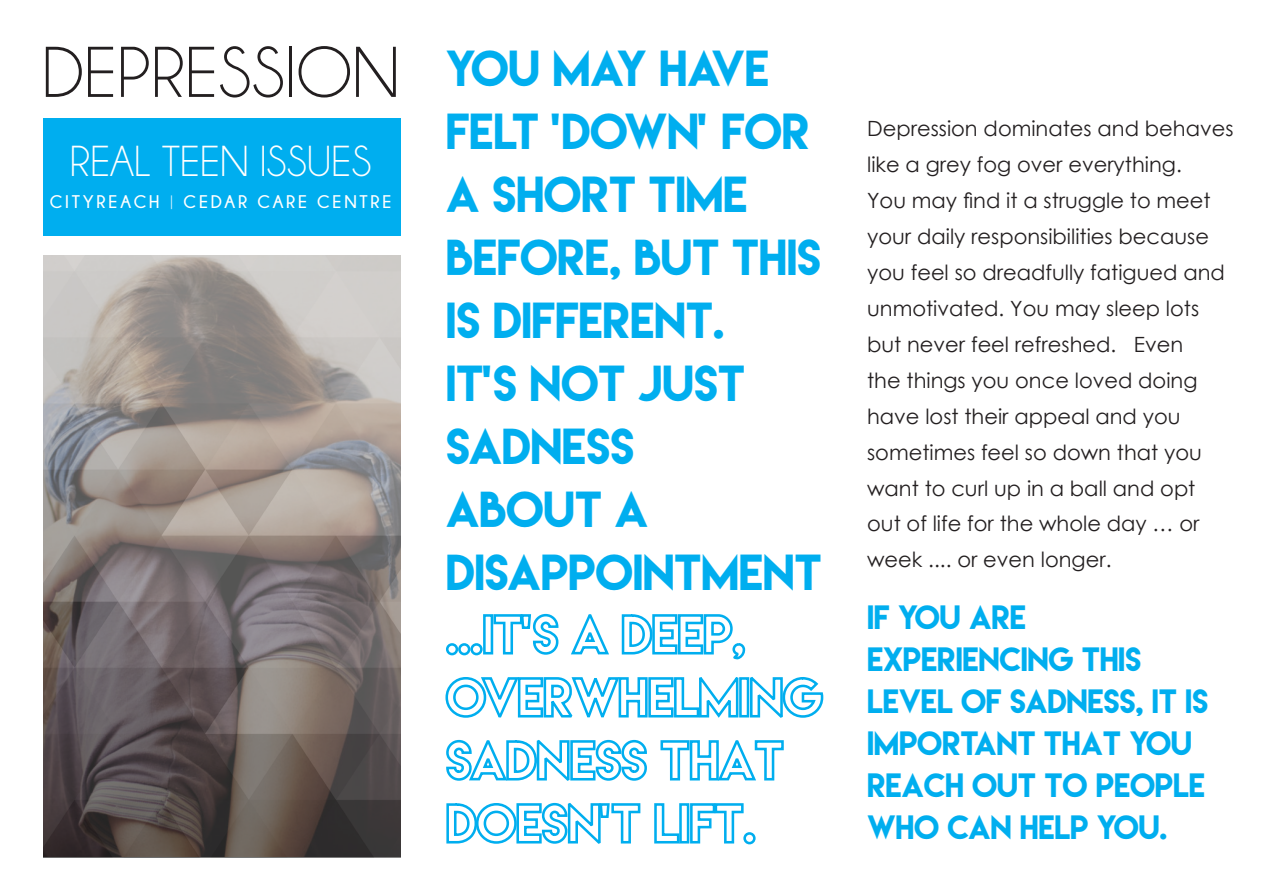
<style>
.page{position:relative;width:1263px;height:893px;background:#fff}
.page>*{position:absolute;margin:0;border:0;box-sizing:border-box;transform-origin:0 0}
.t1{font:72.6px "Champagne&Limousines";color:#231f20}
.t2{font:45px/63px "Lemon Milk";letter-spacing:-.01em;color:#00aeef}
.t3{font:43.8px "Champagne&Limousines";color:#fff}
.t4{font:30px/42px "Lemon Milk";letter-spacing:-.01em;color:#00aeef}
.t5{font:21px/36px "Century Gothic";color:#231f20}
.t6{font:700 18.3px "Champagne&Limousines";letter-spacing:.15em;color:#fff}
.s1{font-weight:400}
</style>
<div class="page">
<div style="left:446px;top:643px;width:12px;height:12px;border:3px solid #00aeef;border-radius:50%"></div>
<div style="left:458px;top:643px;width:12px;height:12px;border:3px solid #00aeef;border-radius:50%"></div>
<div style="left:470px;top:643px;width:13px;height:12px;border:3px solid #00aeef;border-radius:50%"></div>
<div style="left:483px;top:614px;width:10px;height:40px;border:3px solid #00aeef"></div>
<svg style="left:492px;top:613px;width:67px;height:42px"></svg>
<svg style="left:571px;top:614px;width:38px;height:41px"></svg>
<svg style="left:621px;top:614px;width:125px;height:45px"></svg>
<svg style="left:445px;top:677px;width:295px;height:41px"></svg>
<div style="left:739px;top:677px;width:10px;height:40px;border:3px solid #00aeef"></div>
<svg style="left:748px;top:677px;width:76px;height:41px"></svg>
<svg style="left:446px;top:739px;width:201px;height:42px"></svg>
<svg style="left:660px;top:740px;width:124px;height:41px"></svg>
<svg style="left:446px;top:802px;width:195px;height:42px"></svg>
<svg style="left:654px;top:803px;width:27px;height:41px"></svg>
<div style="left:679px;top:803px;width:10px;height:40px;border:3px solid #00aeef"></div>
<svg style="left:689px;top:803px;width:56px;height:41px"></svg>
<div style="left:743px;top:832px;width:13px;height:12px;border:3px solid #00aeef;border-radius:50%"></div>
<div style="left:30px;top:118px;width:381px;height:117px;background:#00aeef"></div>
<div style="left:3px;top:28px;width:40px;height:844px;background:#fff"></div>
<img style="left:43px;top:256px;width:358px;height:601px">
<div style="left:401px;top:21px;width:19px;height:845px;background:#fff"></div>
<h1 class="t1" style="left:42px;top:36px;width:359px">DEPRESSION</h1>
<h3 class="t3" style="left:70px;top:139px;width:303px">REAL TEEN ISSUES</h3>
<p class="t6" style="left:50px;top:192px;width:343px">CITYREACH <span class="s1">|</span> CEDAR CARE CENTRE</p>
<h2 class="t2" style="left:446px;top:36px;width:377px">YOU MAY HAVE<br>FELT ‘DOWN’ FOR<br>A SHORT TIME<br>BEFORE, BUT THIS<br>IS DIFFERENT.<br>IT’S NOT JUST<br>SADNESS<br>ABOUT A<br>DISAPPOINTMENT</h2>
<p class="t5" style="left:867px;top:110px;width:368px">Depression dominates and behaves like a grey fog over everything.<br>You may find it a struggle to meet your daily responsibilities because you feel so dreadfully fatigued and unmotivated. You may sleep lots but never feel refreshed. Even<br>the things you once loved doing have lost their appeal and you sometimes feel so down that you want to curl up in a ball and opt out of life for the whole day … or week .... or even longer.</p>
<h3 class="t4" style="left:867px;top:596px;width:343px">IF YOU ARE<br>EXPERIENCING THIS<br>LEVEL OF SADNESS, IT IS<br>IMPORTANT THAT YOU<br>REACH OUT TO PEOPLE<br>WHO CAN HELP YOU.</h3>
</div>
